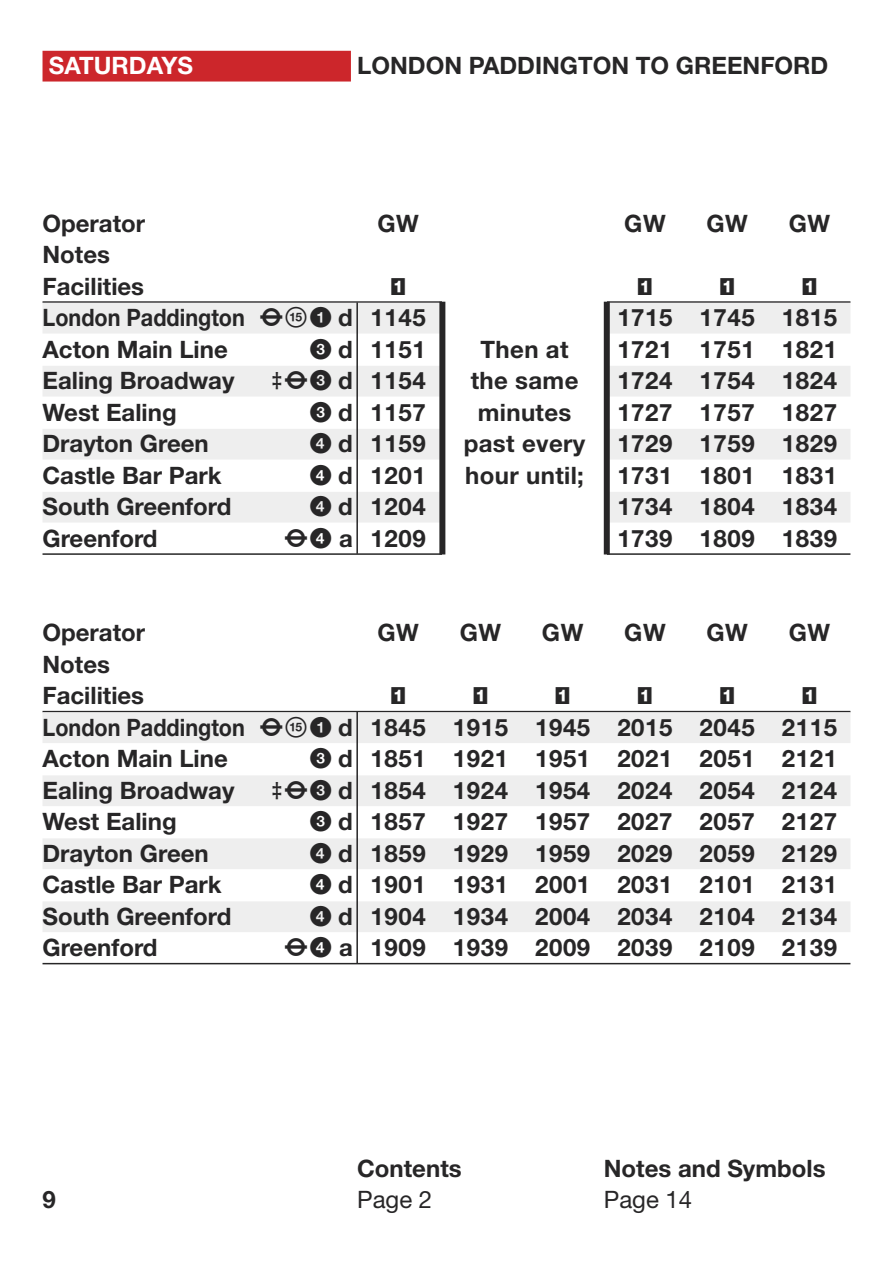
<style>
.page{position:relative;width:893px;height:1263px;background:#fff}
.page>*{position:absolute;margin:0;border:0;box-sizing:border-box;transform-origin:0 0}
.t1{font:700 24px/31.5px "Helvetica Neue LT Std";letter-spacing:.015em;color:#272627;text-align:justify}
.t2{font:24px "FG Wfont";color:#272627}
.t3{font:24px "Helvetica Neue LT Std";color:#272627}
.t4{font:24px "TIME Sfont";color:#272627}
.t5{font:700 24px "Helvetica Neue LT Std";color:#fff}
.s1{font-family:"FG Wfont";font-weight:400}
.s2{font-family:"Helvetica Neue LT Std";font-weight:700}
</style>
<div class="page">
<div style="left:43px;top:51px;width:308px;height:31px;background:#cc262b"></div>
<hr style="left:43px;top:301px;width:807px;height:2px;background:#272627">
<div style="left:43px;top:303px;width:807px;height:31px;background:#eee"></div>
<div style="left:43px;top:366px;width:807px;height:31px;background:#eee"></div>
<div style="left:43px;top:429px;width:807px;height:31px;background:#eee"></div>
<div style="left:43px;top:492px;width:807px;height:31px;background:#eee"></div>
<hr style="left:43px;top:553px;width:807px;height:2px;background:#272627">
<hr style="left:356px;top:302px;width:2px;height:252px;background:#272627">
<hr style="left:43px;top:711px;width:807px;height:1px;background:#272627">
<div style="left:43px;top:712px;width:807px;height:31px;background:#eee"></div>
<div style="left:43px;top:775px;width:807px;height:31px;background:#eee"></div>
<div style="left:43px;top:838px;width:807px;height:31px;background:#eee"></div>
<div style="left:43px;top:901px;width:807px;height:31px;background:#eee"></div>
<hr style="left:43px;top:963px;width:807px;height:1px;background:#272627">
<hr style="left:356px;top:712px;width:2px;height:251px;background:#272627">
<div style="left:442px;top:296px;width:165px;height:282px;background:#fff"></div>
<div style="left:604px;top:302px;width:6px;height:252px;background:#272627"></div>
<div style="left:439px;top:302px;width:6px;height:252px;background:#272627"></div>
<p class="t5" style="left:49px;top:57px;width:146px">SATURDAYS</p>
<p class="t1" style="left:357px;top:52px;width:473px">LONDON PADDINGTON TO GREENFORD</p>
<p class="t1" style="left:43px;top:209px;width:312px;text-align:left">Operator<br>Notes<br>Facilities<br>London Paddington <span class="s1">TtA</span> d<br>Acton Main Line</p>
<p class="t2" style="left:310px;top:335px;width:44px">C <span class="s2">d</span></p>
<p class="t1" style="left:43px;top:367px;width:193px">Ealing Broadway</p>
<p class="t2" style="left:273px;top:367px;width:82px">zTC <span class="s2">d</span></p>
<p class="t1" style="left:43px;top:398px;width:136px">West Ealing</p>
<p class="t2" style="left:310px;top:399px;width:44px">C <span class="s2">d</span></p>
<p class="t1" style="left:43px;top:430px;width:168px">Drayton Green</p>
<p class="t2" style="left:310px;top:430px;width:44px">D <span class="s2">d</span></p>
<p class="t1" style="left:43px;top:461px;width:181px">Castle Bar Park</p>
<p class="t2" style="left:310px;top:462px;width:44px">D <span class="s2">d</span></p>
<p class="t1" style="left:43px;top:493px;width:190px">South Greenford</p>
<p class="t2" style="left:310px;top:493px;width:44px">D <span class="s2">d</span></p>
<p class="t1" style="left:43px;top:524px;width:117px">Greenford</p>
<p class="t2" style="left:285px;top:524px;width:69px">TD <span class="s2">a</span></p>
<p class="t1" style="left:377px;top:209px;width:43px">GW</p>
<p class="t4" style="left:391px;top:272px;width:15px">1</p>
<p class="t1" style="left:371px;top:304px;width:57px">1145<br>1151<br>1154<br>1157<br>1159<br>1201<br>1204<br>1209</p>
<p class="t1" style="left:464px;top:335px;width:123px;text-align:center">Then at the same minutes past every hour until;</p>
<p class="t1" style="left:624px;top:209px;width:43px">GW</p>
<p class="t4" style="left:638px;top:272px;width:15px">1</p>
<p class="t1" style="left:617px;top:304px;width:57px">1715<br>1721<br>1724<br>1727<br>1729<br>1731<br>1734<br>1739</p>
<p class="t1" style="left:706px;top:209px;width:43px">GW</p>
<p class="t4" style="left:720px;top:272px;width:15px">1</p>
<p class="t1" style="left:700px;top:304px;width:57px">1745<br>1751<br>1754<br>1757<br>1759<br>1801<br>1804<br>1809</p>
<p class="t1" style="left:789px;top:209px;width:43px">GW</p>
<p class="t4" style="left:803px;top:272px;width:15px">1</p>
<p class="t1" style="left:782px;top:304px;width:57px">1815<br>1821<br>1824<br>1827<br>1829<br>1831<br>1834<br>1839</p>
<p class="t1" style="left:43px;top:619px;width:312px;text-align:left">Operator<br>Notes<br>Facilities<br>London Paddington <span class="s1">TtA</span> d<br>Acton Main Line</p>
<p class="t2" style="left:310px;top:745px;width:44px">C <span class="s2">d</span></p>
<p class="t1" style="left:43px;top:776px;width:193px">Ealing Broadway</p>
<p class="t2" style="left:273px;top:776px;width:82px">zTC <span class="s2">d</span></p>
<p class="t1" style="left:43px;top:808px;width:136px">West Ealing</p>
<p class="t2" style="left:310px;top:808px;width:44px">C <span class="s2">d</span></p>
<p class="t1" style="left:43px;top:839px;width:168px">Drayton Green</p>
<p class="t2" style="left:310px;top:839px;width:44px">D <span class="s2">d</span></p>
<p class="t1" style="left:43px;top:871px;width:181px">Castle Bar Park</p>
<p class="t2" style="left:310px;top:871px;width:44px">D <span class="s2">d</span></p>
<p class="t1" style="left:43px;top:902px;width:190px">South Greenford</p>
<p class="t2" style="left:310px;top:902px;width:44px">D <span class="s2">d</span></p>
<p class="t1" style="left:43px;top:934px;width:117px">Greenford</p>
<p class="t2" style="left:285px;top:934px;width:69px">TD <span class="s2">a</span></p>
<p class="t1" style="left:377px;top:619px;width:43px">GW</p>
<p class="t4" style="left:391px;top:682px;width:15px">1</p>
<p class="t1" style="left:371px;top:713px;width:57px">1845<br>1851<br>1854<br>1857<br>1859<br>1901<br>1904<br>1909</p>
<p class="t1" style="left:460px;top:619px;width:43px">GW</p>
<p class="t4" style="left:474px;top:682px;width:15px">1</p>
<p class="t1" style="left:453px;top:713px;width:57px">1915<br>1921<br>1924<br>1927<br>1929<br>1931<br>1934<br>1939</p>
<p class="t1" style="left:542px;top:619px;width:43px">GW</p>
<p class="t4" style="left:556px;top:682px;width:15px">1</p>
<p class="t1" style="left:535px;top:713px;width:57px">1945<br>1951<br>1954<br>1957<br>1959<br>2001<br>2004<br>2009</p>
<p class="t1" style="left:624px;top:619px;width:43px">GW</p>
<p class="t4" style="left:638px;top:682px;width:15px">1</p>
<p class="t1" style="left:617px;top:713px;width:57px">2015<br>2021<br>2024<br>2027<br>2029<br>2031<br>2034<br>2039</p>
<p class="t1" style="left:706px;top:619px;width:43px">GW</p>
<p class="t4" style="left:720px;top:682px;width:15px">1</p>
<p class="t1" style="left:700px;top:713px;width:57px">2045<br>2051<br>2054<br>2057<br>2059<br>2101<br>2104<br>2109</p>
<p class="t1" style="left:789px;top:619px;width:43px">GW</p>
<p class="t4" style="left:803px;top:682px;width:15px">1</p>
<p class="t1" style="left:782px;top:713px;width:57px">2115<br>2121<br>2124<br>2127<br>2129<br>2131<br>2134<br>2139</p>
<p class="t1" style="left:357px;top:1154px;width:106px">Contents</p>
<p class="t3" style="left:357px;top:1191px;width:77px">Page 2</p>
<p class="t1" style="left:604px;top:1154px;width:223px">Notes and Symbols</p>
<p class="t1" style="left:43px;top:1186px;width:15px">9</p>
<p class="t3" style="left:604px;top:1191px;width:90px">Page 14</p>
</div>
